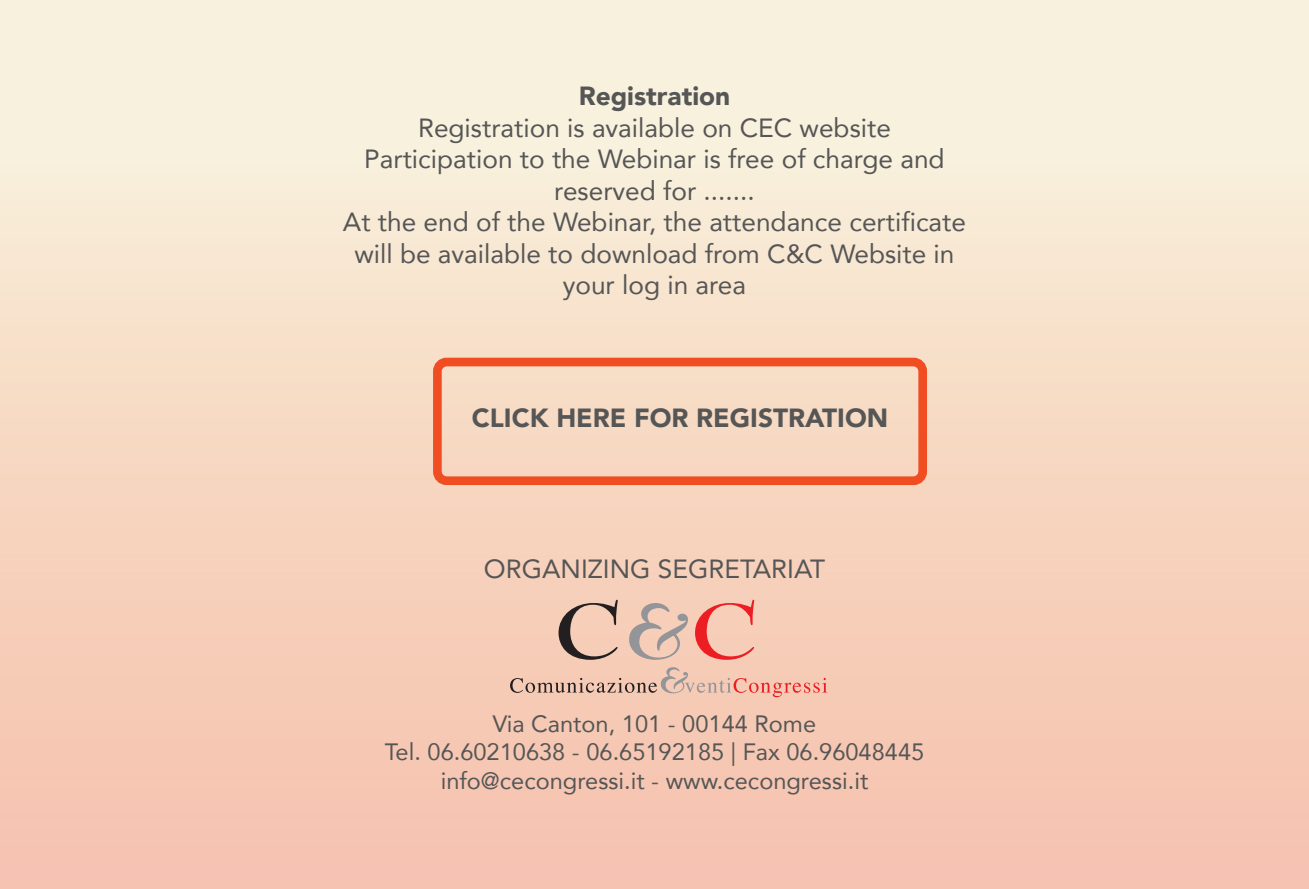
<style>
.page{position:relative;width:1309px;height:889px;background:#fff}
.page>*{position:absolute;margin:0;border:0;box-sizing:border-box;transform-origin:0 0}
.t1{font:26.2px/31.4px "Avenir";color:#565656;text-align:center}
.t2{font:900 26.2px "Avenir";color:#565656}
.t3{font:23.6px/28.4px "Avenir";color:#565656;text-align:center}
</style>
<div class="page">
<div style="left:0;top:0;width:1308px;height:888px;background:linear-gradient(to bottom,#f8f6e1,#f6bfab)"></div>
<svg style="left:558px;top:599px;width:59px;height:60px;background:#c5a594"></svg>
<svg style="left:629px;top:602px;width:59px;height:57px;background:#d8bcae"></svg>
<svg style="left:695px;top:599px;width:59px;height:60px;background:#f4a495"></svg>
<svg style="left:510px;top:667px;width:317px;height:30px;background:#e6baa8"></svg>
<div style="left:433px;top:357px;width:494px;height:128px;border:9px solid #f04d23;border-radius:9px"></div>
<p class="t2" style="left:578px;top:73px;width:153px">Registration</p>
<p class="t1" style="left:343px;top:111px;width:624px">Registration is available on CEC website Participation to the Webinar is free of charge and reserved for .......<br>At the end of the Webinar, the attendance certificate will be available to download from C&amp;C Website in your log in area</p>
<p class="t2" style="left:472px;top:395px;width:418px">CLICK HERE FOR REGISTRATION</p>
<p class="t1" style="left:484px;top:551px;width:343px">ORGANIZING SEGRETARIAT</p>
<p class="t3" style="left:384px;top:708px;width:541px">Via Canton, 101 - 00144 Rome<br>Tel. 06.60210638 - 06.65192185 | Fax 06.96048445 info@cecongressi.it - www.cecongressi.it</p>
</div>
